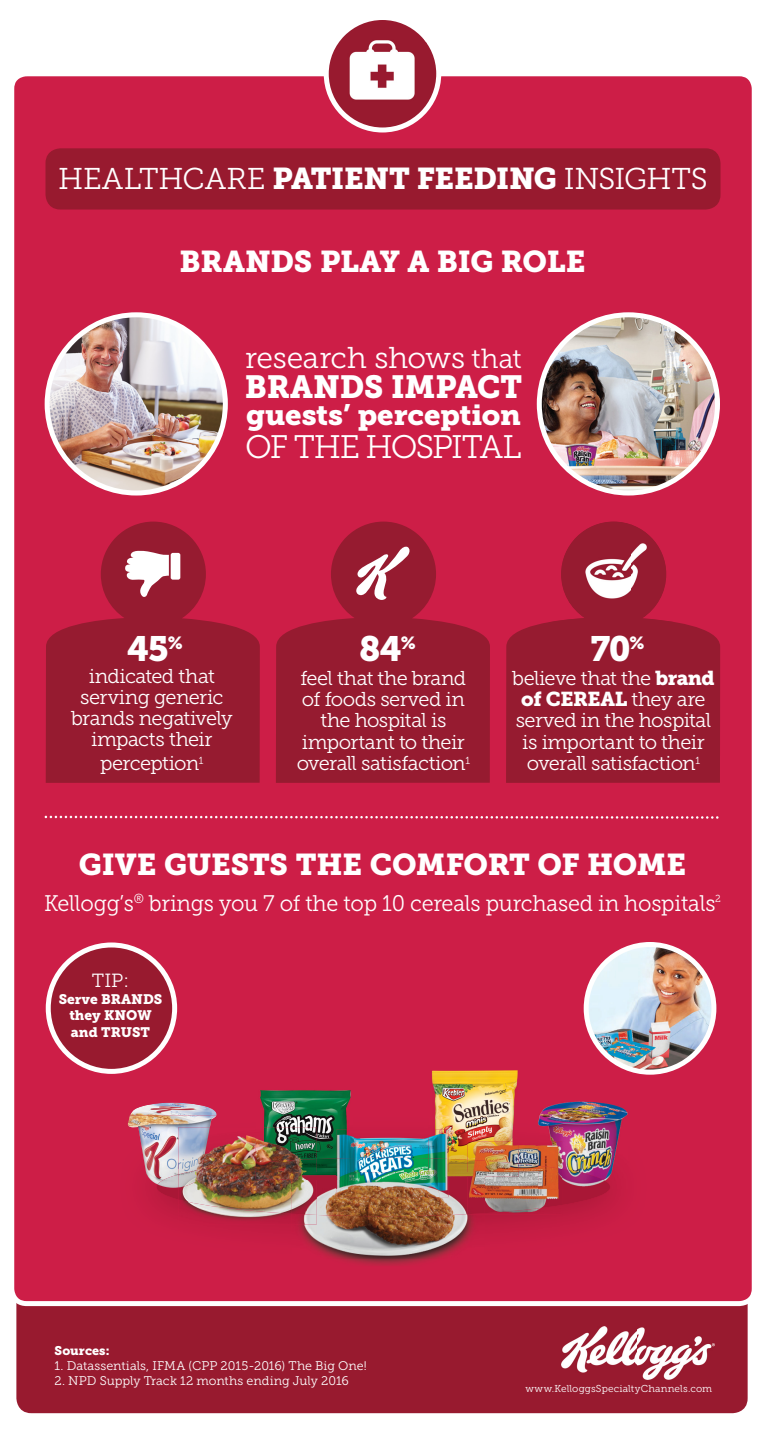
<style>
.page{position:relative;width:765px;height:1440px;background:#fff}
.page>*{position:absolute;margin:0;border:0;box-sizing:border-box;transform-origin:0 0}
.t1{font:35px "Museo Slab 900";color:#fff}
.t2{font:32.5px "Museo Slab 300";letter-spacing:-.055em;color:#fff}
.t3{font:31.88px "Museo Slab 900";letter-spacing:-.005em;color:#fff}
.t4{font:30px "Museo Slab 300";letter-spacing:-.015em;color:#fff}
.t5{font:30px "Museo Slab 900";letter-spacing:-.01em;color:#fff}
.t6{font:28.75px "Museo Slab 900";color:#fff}
.t7{font:22.5px "Museo Slab 300";letter-spacing:-.01em;color:#fff;scale:.96 1}
.t8{font:20px/21.2px "Museo Slab 300";letter-spacing:-.03em;color:#fff;text-align:center}
.t9{font:20px "Museo Slab 900";letter-spacing:-.02em;color:#fff}
.t10{font:19px "Museo Slab 300";color:#fff}
.t11{font:13.75px/16.5px "Museo Slab 900";color:#fff;text-align:center}
.t12{font:12.5px "Museo Slab 300";color:#fff}
.t13{font:12.5px "Museo Slab 900";letter-spacing:.005em;color:#fff}
.t14{font:10px "Museo Slab 300";letter-spacing:.015em;color:#fff}
.s1{font-family:"Museo Slab 900"}
.s2{font-size:27.5px}
.s3{font-family:"Museo Slab 300"}
</style>
<div class="page">
<div style="left:16px;top:1264px;width:732px;height:149px;background:#981a2f;border-radius:15px"></div>
<img style="left:562px;top:1327px;width:152px;height:52px">
<div style="left:14px;top:76px;width:738px;height:1230px;background:#cd1e47"></div>
<svg style="left:46px;top:942px;width:131px;height:132px;background:#af344b"></svg>
<svg style="left:45px;top:816px;width:674px;height:3px;background:#dc6480"></svg>
<div style="left:46px;top:148px;width:675px;height:62px;background:#981a2f;border-radius:15px"></div>
<img style="left:584px;top:942px;width:132px;height:133px">
<svg style="left:324px;top:20px;width:117px;height:112px"></svg>
<img style="left:537px;top:312px;width:183px;height:184px">
<img style="left:45px;top:312px;width:183px;height:184px">
<svg style="left:276px;top:522px;width:214px;height:261px;background:#a31b35"></svg>
<svg style="left:356px;top:546px;width:54px;height:54px"></svg>
<svg style="left:46px;top:522px;width:214px;height:261px;background:#a31b35"></svg>
<svg style="left:125px;top:551px;width:44px;height:47px"></svg>
<div style="left:171px;top:553px;width:9px;height:27px;background:#fff;border-radius:2px"></div>
<svg style="left:506px;top:522px;width:214px;height:261px;background:#a41b35"></svg>
<img style="left:561px;top:522px;width:71px;height:80px">
<img style="left:632px;top:522px;width:41px;height:120px">
<img style="left:549px;top:602px;width:83px;height:40px">
<img style="left:256px;top:1088px;width:98px;height:27px">
<img style="left:538px;top:1098px;width:90px;height:17px">
<img style="left:130px;top:1103px;width:87px;height:12px">
<img style="left:428px;top:1071px;width:91px;height:44px">
<img style="left:117px;top:1115px;width:534px;height:144px">
<img style="left:127px;top:1115px;width:90px;height:69px">
<img style="left:354px;top:1115px;width:74px;height:15px">
<img style="left:157px;top:1184px;width:453px;height:21px">
<img style="left:291px;top:1158px;width:45px;height:18px">
<img style="left:562px;top:1169px;width:48px;height:20px">
<img style="left:158px;top:1174px;width:20px;height:14px">
<img style="left:448px;top:1159px;width:37px;height:17px">
<img style="left:178px;top:1127px;width:113px;height:97px">
<img style="left:256px;top:1127px;width:61px;height:36px">
<img style="left:178px;top:1127px;width:32px;height:36px">
<img style="left:178px;top:1163px;width:113px;height:51px">
<img style="left:178px;top:1169px;width:24px;height:18px">
<img style="left:485px;top:1142px;width:77px;height:72px">
<img style="left:538px;top:1142px;width:24px;height:22px">
<img style="left:468px;top:1142px;width:51px;height:22px">
<img style="left:485px;top:1164px;width:77px;height:49px">
<img style="left:538px;top:1166px;width:24px;height:23px">
<img style="left:336px;top:1130px;width:112px;height:46px">
<img style="left:291px;top:1214px;width:194px;height:53px">
<img style="left:317px;top:1176px;width:151px;height:40px">
<img style="left:291px;top:1172px;width:26px;height:52px">
<img style="left:468px;top:1172px;width:17px;height:42px">
<img style="left:336px;top:1172px;width:18px;height:8px">
<img style="left:428px;top:1172px;width:20px;height:4px">
<h3 class="t4" style="left:58px;top:167px;width:651px">HEALTHCARE <span class="s1">PATIENT FEEDING</span> INSIGHTS</h3>
<h3 class="t5" style="left:180px;top:251px;width:407px">BRANDS PLAY A BIG ROLE</h3>
<h3 class="t4" style="left:245px;top:347px;width:278px">research shows <span class="s2">that</span></h3>
<h3 class="t3" style="left:245px;top:376px;width:279px">BRANDS IMPACT</h3>
<h3 class="t6" style="left:246px;top:404px;width:276px">guests’ perception</h3>
<h2 class="t2" style="left:245px;top:435px;width:278px">OF THE HOSPITAL</h2>
<h1 class="t1" style="left:127px;top:636px;width:57px">45<sup>%</sup></h1>
<p class="t8" style="left:71px;top:667px;width:163px">indicated that serving generic brands negatively impacts their</p>
<p class="t8" style="left:100px;top:754px;width:105px">perception<sup>1</sup></p>
<h1 class="t1" style="left:359px;top:636px;width:58px">84<sup>%</sup></h1>
<p class="t8" style="left:297px;top:669px;width:175px">feel that the brand of foods served in the hospital is important to their overall satisfaction<sup>1</sup></p>
<h1 class="t1" style="left:590px;top:636px;width:56px">70<sup>%</sup></h1>
<p class="t8" style="left:512px;top:669px;width:204px">believe that the <span class="s1">brand</span></p>
<p class="t9" style="left:521px;top:692px;width:186px">of CEREAL <span class="s3">they are</span></p>
<p class="t8" style="left:516px;top:712px;width:197px">served in the hospital is important to their overall satisfaction<sup>1</sup></p>
<h3 class="t5" style="left:79px;top:854px;width:609px">GIVE GUESTS THE COMFORT OF HOME</h3>
<p class="t7" style="left:44px;top:895px;width:706px">Kellogg’s<sup>®</sup> brings you 7 of the top 10 cereals purchased in hospitals<sup>2</sup></p>
<p class="t10" style="left:92px;top:974px;width:39px">TIP:</p>
<p class="t11" style="left:59px;top:992px;width:105px">Serve BRANDS they KNOW and TRUST</p>
<p class="t13" style="left:55px;top:1346px;width:56px">Sources:</p>
<p class="t12" style="left:55px;top:1361px;width:314px">1. Datassentials, IFMA (CPP 2015-2016) The Big One!</p>
<p class="t12" style="left:55px;top:1376px;width:296px">2. NPD Supply Track 12 months ending July 2016</p>
<p class="t14" style="left:526px;top:1385px;width:188px">www.KelloggsSpecialtyChannels.com</p>
</div>
